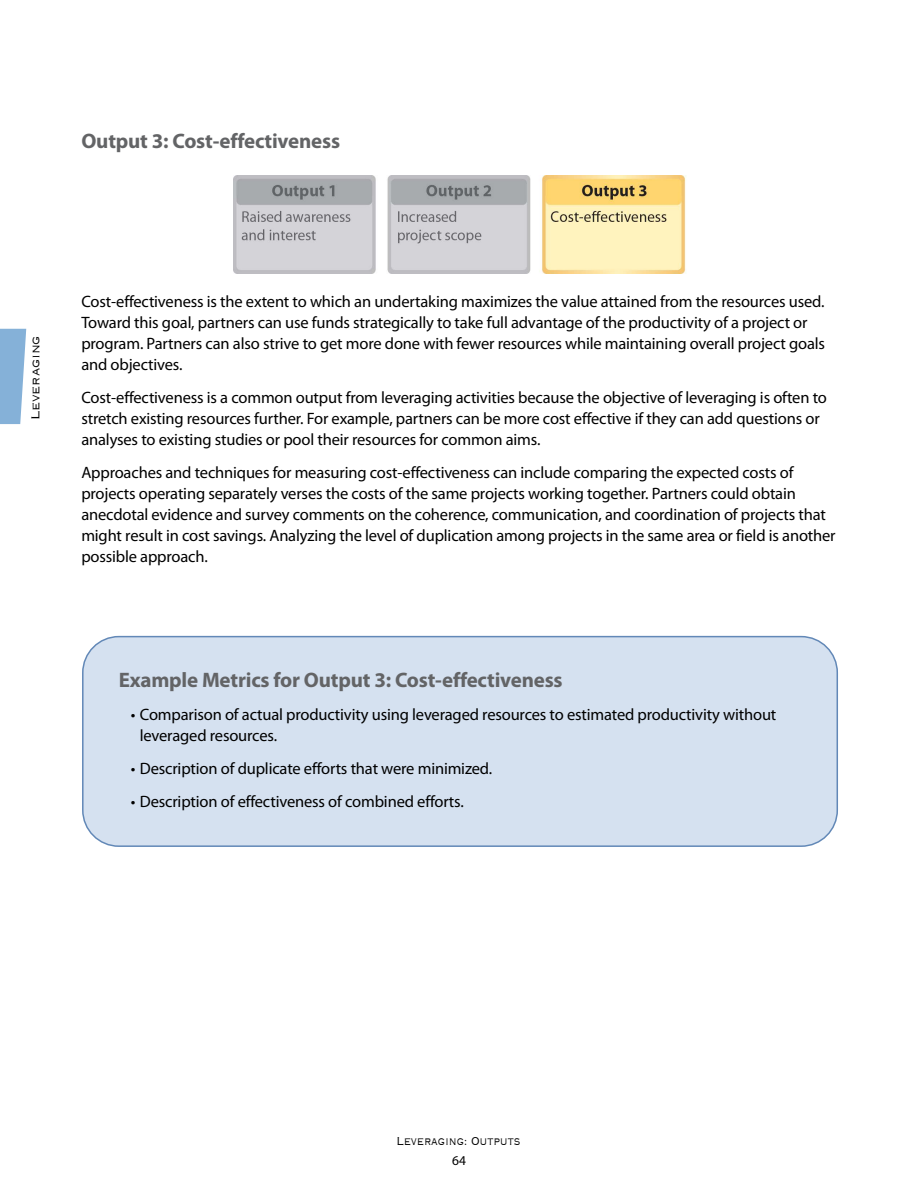
<style>
.page{position:relative;width:918px;height:1188px;background:#fff}
.page>*{position:absolute;margin:0;border:0;box-sizing:border-box;transform-origin:0 0}
.t1{font:700 21px "Myriad Pro";letter-spacing:-.01em;color:#636466}
.t2{font:16.5px/21px "Myriad Pro";letter-spacing:-.01em;color:#000}
.t3{font:300 15px "Copperplate";letter-spacing:-.01em;color:#000;scale:.8 1}
.t4{font:300 15px "Copperplate";letter-spacing:-.01em;color:#000}
.t5{font:13.5px "Myriad Pro";color:#000}
</style>
<div class="page">
<svg style="left:0;top:329px;width:26px;height:95px;background:#91b9dc"></svg>
<img style="left:234px;top:176px;width:452px;height:97px">
<div style="left:83px;top:637px;width:754px;height:209px;background:#d5e1f0;border-radius:36px"></div>
<div style="left:82px;top:636px;width:756px;height:211px;border:2px solid #6288b7;border-radius:36px"></div>
<h3 class="t1" style="left:81px;top:128px;width:260px">Output 3: Cost-effectiveness</h3>
<p class="t4" style="left:26px;top:420px;width:86px;rotate:-90deg">Leveraging</p>
<p class="t2" style="left:81px;top:291px;width:745px">Cost-effectiveness is the extent to which an undertaking maximizes the value attained from the resources used.<br>Toward this goal, partners can use funds strategically to take full advantage of the productivity of a project or program. Partners can also strive to get more done with fewer resources while maintaining overall project goals and objectives.</p>
<p class="t2" style="left:81px;top:386px;width:747px">Cost-effectiveness is a common output from leveraging activities because the objective of leveraging is often to stretch existing resources further. For example, partners can be more cost effective if they can add questions or analyses to existing studies or pool their resources for common aims.</p>
<p class="t2" style="left:81px;top:461px;width:756px">Approaches and techniques for measuring cost-effectiveness can include comparing the expected costs of projects operating separately verses the costs of the same projects working together. Partners could obtain anecdotal evidence and survey comments on the coherence, communication, and coordination of projects that might result in cost savings. Analyzing the level of duplication among projects in the same area or field is another possible approach.</p>
<p class="t1" style="left:119px;top:666px;width:445px">Example Metrics for Output 3: Cost-effectiveness</p>
<p class="t2" style="left:140px;top:703px;width:638px;text-indent:-9px">• Comparison of actual productivity using leveraged resources to estimated productivity without leveraged resources.</p>
<p class="t2" style="left:131px;top:757px;width:363px">• Description of duplicate efforts that were minimized.</p>
<p class="t2" style="left:131px;top:790px;width:335px">• Description of effectiveness of combined efforts.</p>
<p class="t3" style="left:397px;top:1132px;width:156px">Leveraging: Outputs</p>
<p class="t5" style="left:452px;top:1153px;width:15px">64</p>
</div>
